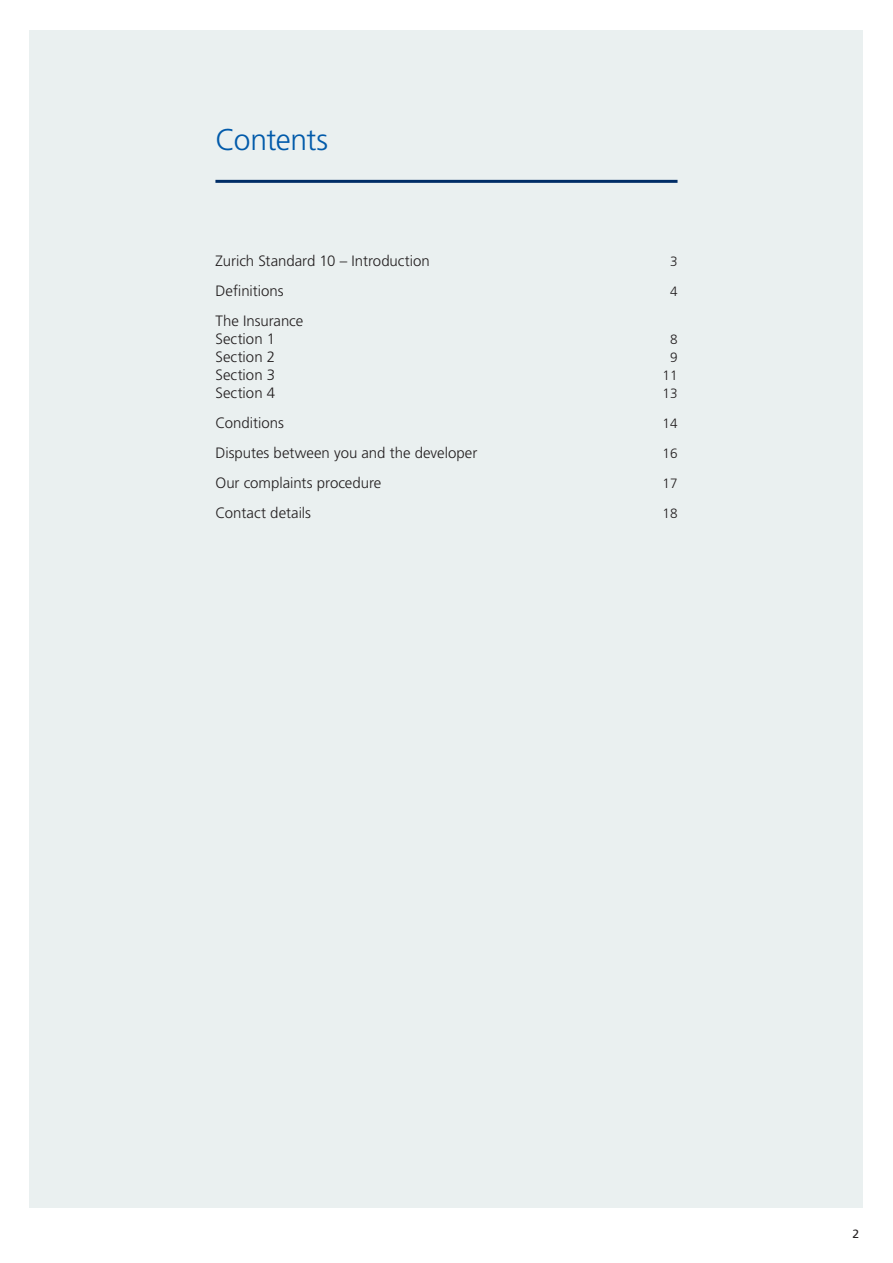
<style>
.page{position:relative;width:893px;height:1263px;background:#fff}
.page>*{position:absolute;margin:0;border:0;box-sizing:border-box;transform-origin:0 0}
.t1{font:300 30px "Frutiger LT Std";letter-spacing:-.02em;color:#015aaa}
.t2{font:300 15px/18px "Frutiger LT Std";color:#231f20}
.t3{font:300 13.5px "Frutiger LT Std";color:#231f20}
.t4{font:12px "Frutiger LT Std";color:#231f20}
</style>
<div class="page">
<div style="left:30px;top:30px;width:833px;height:1178px;background:#eaf0f0"></div>
<hr style="left:215px;top:180px;width:462px;height:3px;background:#002d66">
<h1 class="t1" style="left:215px;top:123px;width:114px">Contents</h1>
<p class="t2" style="left:215px;top:252px;width:216px">Zurich Standard 10 – Introduction</p>
<p class="t3" style="left:670px;top:254px;width:9px">3</p>
<p class="t2" style="left:215px;top:282px;width:70px">Definitions</p>
<p class="t3" style="left:670px;top:284px;width:9px">4</p>
<p class="t2" style="left:215px;top:312px;width:89px">The Insurance<br>Section 1</p>
<p class="t3" style="left:670px;top:332px;width:9px">8</p>
<p class="t2" style="left:215px;top:348px;width:61px">Section 2</p>
<p class="t3" style="left:670px;top:350px;width:9px">9</p>
<p class="t2" style="left:215px;top:366px;width:61px">Section 3</p>
<p class="t3" style="left:662px;top:368px;width:17px">11</p>
<p class="t2" style="left:215px;top:384px;width:61px">Section 4</p>
<p class="t3" style="left:662px;top:386px;width:17px">13</p>
<p class="t2" style="left:215px;top:414px;width:70px">Conditions</p>
<p class="t3" style="left:662px;top:416px;width:17px">14</p>
<p class="t2" style="left:215px;top:444px;width:263px">Disputes between you and the developer</p>
<p class="t3" style="left:662px;top:446px;width:17px">16</p>
<p class="t2" style="left:215px;top:474px;width:168px">Our complaints procedure</p>
<p class="t3" style="left:662px;top:476px;width:17px">17</p>
<p class="t2" style="left:215px;top:504px;width:97px">Contact details</p>
<p class="t3" style="left:662px;top:506px;width:17px">18</p>
<p class="t4" style="left:852px;top:1227px;width:8px">2</p>
</div>
